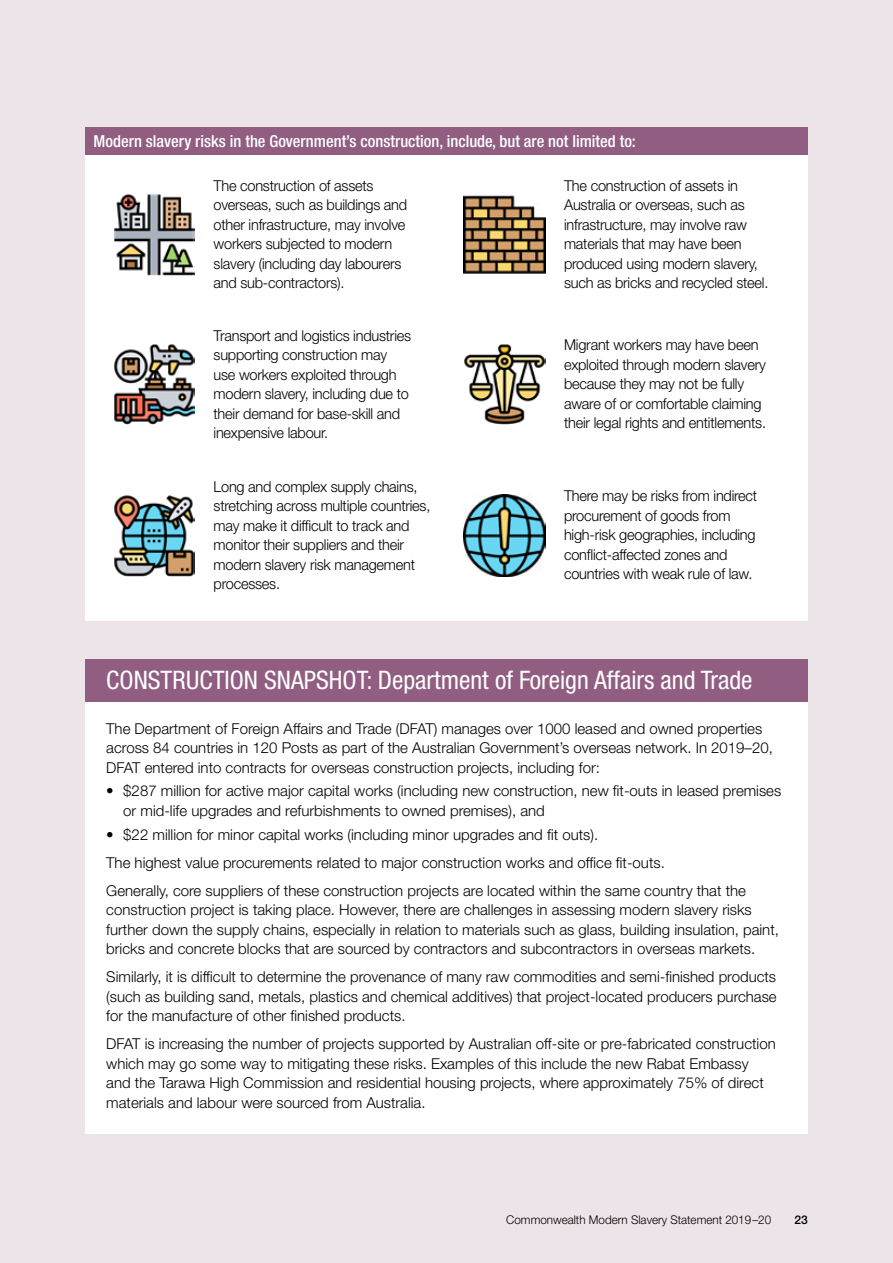
<style>
.page{position:relative;width:893px;height:1263px;background:#ece4e8}
.page>*{position:absolute;margin:0;border:0;box-sizing:border-box;transform-origin:0 0}
.t1{font:condensed 25.5px "Helvetica Neue LT Std";color:#fff}
.t2{font:500 condensed 16.5px "Helvetica Neue LT Std";color:#fff}
.t3{font:300 15px/19.5px "Helvetica Neue LT Std";color:#000}
.t4{font:300 12px "Helvetica Neue LT Std";color:#000}
.t5{font:500 12px "Helvetica Neue LT Std";color:#000}
</style>
<div class="page">
<div style="left:85px;top:128px;width:723px;height:493px;background:#fff"></div>
<div style="left:85px;top:659px;width:723px;height:42px;background:#915e82"></div>
<div style="left:85px;top:702px;width:723px;height:96px;background:#fff"></div>
<div style="left:85px;top:764px;width:723px;height:77px;background:#fff"></div>
<div style="left:85px;top:836px;width:723px;height:57px;background:#fff"></div>
<div style="left:85px;top:864px;width:723px;height:116px;background:#fff"></div>
<div style="left:85px;top:950px;width:723px;height:97px;background:#fff"></div>
<div style="left:85px;top:1017px;width:723px;height:116px;background:#fff"></div>
<div style="left:85px;top:128px;width:723px;height:27px;background:#915e82"></div>
<img style="left:114px;top:194px;width:81px;height:81px">
<img style="left:114px;top:344px;width:81px;height:81px">
<img style="left:114px;top:495px;width:81px;height:81px">
<img style="left:463px;top:193px;width:82px;height:81px">
<img style="left:464px;top:344px;width:81px;height:81px">
<img style="left:463px;top:494px;width:82px;height:82px">
<h1 class="t2" style="left:94px;top:132px;width:544px">Modern slavery risks in the Government’s construction, include, but are not limited to:</h1>
<p class="t3" style="left:214px;top:176px;width:195px">The construction of assets overseas, such as buildings and other infrastructure, may involve workers subjected to modern slavery (including day labourers and sub-contractors).</p>
<p class="t3" style="left:214px;top:325px;width:199px">Transport and logistics industries supporting construction may use workers exploited through modern slavery, including due to their demand for base-skill and inexpensive labour.</p>
<p class="t3" style="left:214px;top:476px;width:218px">Long and complex supply chains, stretching across multiple countries, may make it diffcult to track and monitor their suppliers and their modern slavery risk management processes.</p>
<p class="t3" style="left:564px;top:176px;width:206px">The construction of assets in<br>Australia or overseas, such as infrastructure, may involve raw materials that may have been produced using modern slavery, such as bricks and recycled steel.</p>
<p class="t3" style="left:564px;top:335px;width:204px">Migrant workers may have been exploited through modern slavery because they may not be fully aware of or comfortable claiming their legal rights and entitlements.</p>
<p class="t3" style="left:564px;top:486px;width:195px">There may be risks from indirect procurement of goods from high-risk geographies, including confict-affected zones and countries with weak rule of law.</p>
<h3 class="t1" style="left:106px;top:665px;width:648px">CONSTRUCTION SNAPSHOT: Department of Foreign Affairs and Trade</h3>
<p class="t3" style="left:106px;top:718px;width:668px">The Department of Foreign Affairs and Trade (DFAT) manages over 1000 leased and owned properties across 84 countries in 120 Posts as part of the Australian Government’s overseas network. In 2019–20,<br>DFAT entered into contracts for overseas construction projects, including for:</p>
<p class="t3" style="left:123px;top:781px;width:659px;text-indent:-17px">• $287 million for active major capital works (including new construction, new ft-outs in leased premises or mid-life upgrades and refurbishments to owned premises), and</p>
<p class="t3" style="left:106px;top:820px;width:641px;line-height:28px">• $22 million for minor capital works (including minor upgrades and ft outs).<br>The highest value procurements related to major construction works and offce ft-outs.<br>Generally, core suppliers of these construction projects are located within the same country that the</p>
<p class="t3" style="left:106px;top:900px;width:674px">construction project is taking place. However, there are challenges in assessing modern slavery risks further down the supply chains, especially in relation to materials such as glass, building insulation, paint, bricks and concrete blocks that are sourced by contractors and subcontractors in overseas markets.</p>
<p class="t3" style="left:106px;top:967px;width:672px;text-align:justify">Similarly, it is diffcult to determine the provenance of many raw commodities and semi-fnished products (such as building sand, metals, plastics and chemical additives) that project-located producers purchase for the manufacture of other fnished products.</p>
<p class="t3" style="left:106px;top:1034px;width:671px">DFAT is increasing the number of projects supported by Australian off-site or pre-fabricated construction which may go some way to mitigating these risks. Examples of this include the new Rabat Embassy and the Tarawa High Commission and residential housing projects, where approximately 75% of direct materials and labour were sourced from Australia.</p>
<p class="t4" style="left:506px;top:1212px;width:266px">Commonwealth Modern Slavery Statement 2019–20</p>
<p class="t5" style="left:795px;top:1212px;width:15px">23</p>
</div>
